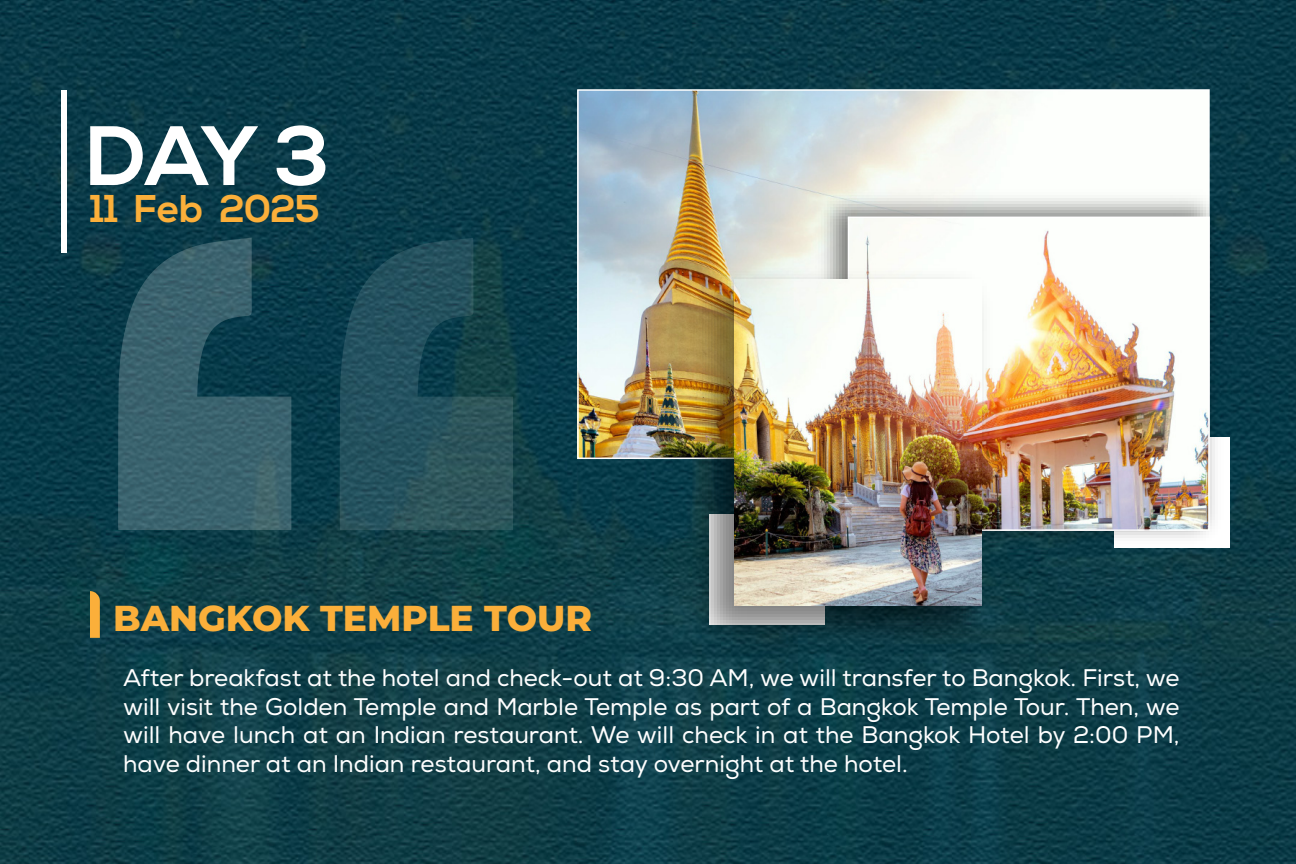
<style>
.page{position:relative;width:1296px;height:864px;background:#fff}
.page>*{position:absolute;margin:0;border:0;box-sizing:border-box;transform-origin:0 0}
.t1{font:700 84px "Nexa";color:#fff}
.t2{font:700 38.7px "Nexa";color:#fbaf3a}
.t3{font:800 36px "Montserrat";color:#fbaf3a}
.t4{font:24px/28.8px "Nexa";color:#fff;text-align:justify}
</style>
<div class="page">
<img style="left:0;top:0;width:1296px;height:864px">
<svg style="left:118px;top:238px;width:173px;height:292px;fill:#38616c"></svg>
<svg style="left:340px;top:238px;width:173px;height:292px;fill:#24505b"></svg>
<div style="left:61px;top:90px;width:6px;height:163px;background:#fff"></div>
<img style="left:580px;top:92px;width:627px;height:364px">
<img style="left:810px;top:184px;width:423px;height:375px">
<img style="left:851px;top:220px;width:356px;height:308px">
<div style="left:848px;top:217px;width:362px;height:314px;border:2px solid #fff"></div>
<img style="left:678px;top:259px;width:324px;height:402px">
<img style="left:735px;top:280px;width:247px;height:326px">
<svg style="left:90px;top:591px;width:10px;height:47px"></svg>
<h1 class="t1" style="left:87px;top:108px;width:245px">DAY 3</h1>
<h2 class="t2" style="left:90px;top:186px;width:231px">11 Feb 2025</h2>
<h3 class="t3" style="left:113px;top:591px;width:480px">BANGKOK TEMPLE TOUR</h3>
<p class="t4" style="left:123px;top:664px;width:1058px">After breakfast at the hotel and check-out at 9:30 AM, we will transfer to Bangkok. First, we will visit the Golden Temple and Marble Temple as part of a Bangkok Temple Tour. Then, we will have lunch at an Indian restaurant. We will check in at the Bangkok Hotel by 2:00 PM, have dinner at an Indian restaurant, and stay overnight at the hotel.</p>
</div>
